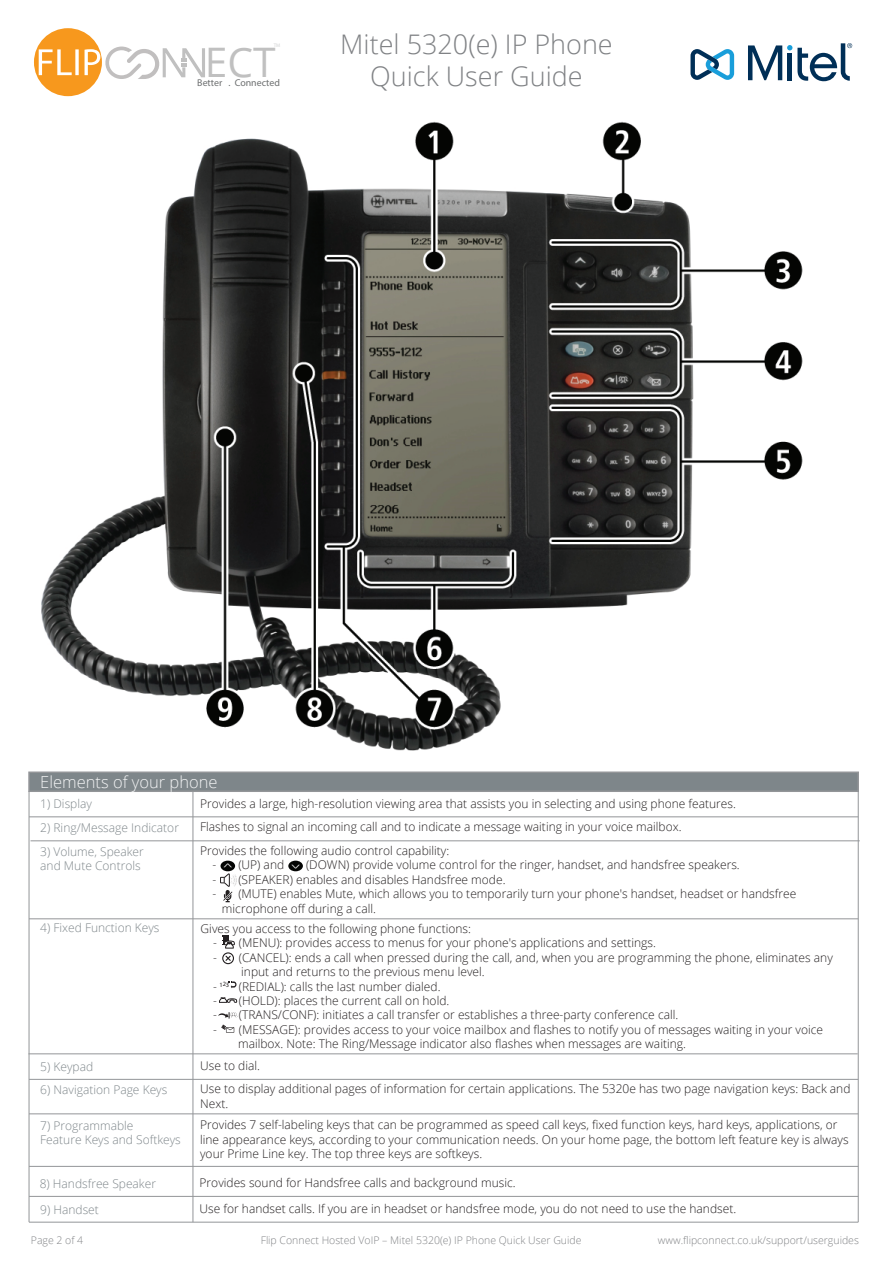
<style>
.page{position:relative;width:893px;height:1263px;background:#fff}
.page>*{position:absolute;margin:0;border:0;box-sizing:border-box;transform-origin:0 0}
.t1{font:40.65px "Open Sans";color:#c0c0c0}
.t2{font:300 27px "Open Sans";color:#808285}
.t3{font:300 16.5px "Open Sans";color:#f2f3f4}
.t4{font:15.3px "Myriad Pro";color:#fff;scale:.53 1}
.t5{font:300 12px/14.4px "Open Sans";color:#231f20}
.t6{font:300 12px/14.4px "Open Sans";color:#7e868a}
.t7{font:300 10.5px "Open Sans";color:#808285}
.t8{font:9.9px "Myriad Pro";color:#6d6f70}
.t9{font:6.45px "Myriad Pro";color:#231f20}
.t10{font:5.1px "Myriad Pro";color:#d1d2d3}
</style>
<div class="page">
<img style="left:41px;top:92px;width:762px;height:659px">
<div style="left:28px;top:771px;width:831px;height:21px;background:#7e868a;border:2px solid #939598"></div>
<div style="left:221px;top:861px;width:14px;height:10px;background:#040504;border-radius:50%"></div>
<div style="left:288px;top:861px;width:15px;height:10px;background:#040504;border-radius:50%"></div>
<svg style="left:220px;top:873px;width:17px;height:29px"></svg>
<hr style="left:29px;top:791px;width:1px;height:431px;background:#939598">
<hr style="left:29px;top:1222px;width:829px;height:1px;background:#939598">
<hr style="left:858px;top:791px;width:1px;height:431px;background:#939598">
<hr style="left:29px;top:816px;width:829px;height:1px;background:#939598">
<hr style="left:31px;top:840px;width:829px;height:1px;background:#939598">
<hr style="left:29px;top:918px;width:829px;height:1px;background:#939598">
<hr style="left:29px;top:1053px;width:829px;height:1px;background:#939598">
<hr style="left:193px;top:791px;width:1px;height:431px;background:#939598">
<hr style="left:29px;top:1079px;width:829px;height:1px;background:#939598">
<hr style="left:29px;top:1166px;width:829px;height:1px;background:#939598">
<hr style="left:29px;top:1196px;width:829px;height:1px;background:#939598">
<svg style="left:228px;top:981px;width:9px;height:7px"></svg>
<div style="left:222px;top:936px;width:6px;height:9px;background:#231f20"></div>
<svg style="left:222px;top:937px;width:13px;height:27px"></svg>
<svg style="left:218px;top:997px;width:19px;height:21px"></svg>
<svg style="left:221px;top:1024px;width:13px;height:9px"></svg>
<img style="left:34px;top:28px;width:68px;height:68px;border-radius:34px">
<img style="left:39px;top:49px;width:61px;height:26px">
<svg style="left:105px;top:47px;width:100px;height:32px"></svg>
<svg style="left:690px;top:49px;width:44px;height:31px"></svg>
<svg style="left:748px;top:43px;width:104px;height:38px"></svg>
<hr style="left:29px;top:1113px;width:829px;height:1px;background:#939598">
<p class="t10" style="left:274px;top:42px;width:8px">TM</p>
<h1 class="t1" style="left:205px;top:35px;width:72px">ECT</h1>
<p class="t8" style="left:197px;top:77px;width:84px">Better . Connected</p>
<h2 class="t2" style="left:340px;top:26px;width:274px">Mitel 5320(e) IP Phone</h2>
<h2 class="t2" style="left:370px;top:58px;width:214px">Quick User Guide</h2>
<h3 class="t3" style="left:40px;top:770px;width:179px">Elements of your phone</h3>
<p class="t6" style="left:40px;top:796px;width:53px">1) Display</p>
<p class="t5" style="left:200px;top:796px;width:537px">Provides a large, high-resolution viewing area that assists you in selecting and using phone features.</p>
<p class="t6" style="left:40px;top:820px;width:140px">2) Ring/Message Indicator</p>
<p class="t5" style="left:200px;top:819px;width:483px">Flashes to signal an incoming call and to indicate a message waiting in your voice mailbox.</p>
<p class="t6" style="left:40px;top:844px;width:105px">3) Volume, Speaker and Mute Controls</p>
<p class="t5" style="left:200px;top:843px;width:251px">Provides the following audio control capability:</p>
<p class="t5" style="left:213px;top:857px;width:73px">- (UP) and</p>
<p class="t5" style="left:306px;top:857px;width:435px">(DOWN) provide volume control for the ringer, handset, and handsfree speakers.</p>
<p class="t5" style="left:213px;top:872px;width:294px">- (SPEAKER) enables and disables Handsfree mode.</p>
<p class="t5" style="left:222px;top:886px;width:576px;text-indent:-9px">- (MUTE) enables Mute, which allows you to temporarily turn your phone's handset, headset or handsfree microphone off during a call.</p>
<p class="t4" style="left:238px;top:863px;width:11px;rotate:90deg">&lt;</p>
<p class="t4" style="left:285px;top:869px;width:11px;rotate:-90deg">&lt;</p>
<p class="t6" style="left:40px;top:920px;width:121px">4) Fixed Function Keys</p>
<p class="t5" style="left:201px;top:921px;width:272px">Gives you access to the following phone functions:</p>
<p class="t5" style="left:213px;top:935px;width:444px">- (MENU): provides access to menus for your phone's applications and settings.</p>
<p class="t5" style="left:241px;top:950px;width:593px;text-indent:-28px">- (CANCEL): ends a call when pressed during the call, and, when you are programming the phone, eliminates any input and returns to the previous menu level.</p>
<p class="t5" style="left:213px;top:979px;width:229px">- (REDIAL): calls the last number dialed.</p>
<p class="t5" style="left:213px;top:993px;width:238px">- (HOLD): places the current call on hold.</p>
<p class="t5" style="left:213px;top:1007px;width:467px">- (TRANS/CONF): initiates a call transfer or establishes a three-party conference call.</p>
<p class="t5" style="left:238px;top:1022px;width:587px;text-indent:-25px">- (MESSAGE): provides access to your voice mailbox and flashes to notify you of messages waiting in your voice mailbox. Note: The Ring/Message indicator also flashes when messages are waiting.</p>
<p class="t9" style="left:220px;top:981px;width:11px">1 32</p>
<p class="t6" style="left:40px;top:1059px;width:54px">5) Keypad</p>
<p class="t5" style="left:200px;top:1058px;width:61px">Use to dial.</p>
<p class="t6" style="left:40px;top:1082px;width:129px">6) Navigation Page Keys</p>
<p class="t5" style="left:200px;top:1081px;width:652px">Use to display additional pages of information for certain applications. The 5320e has two page navigation keys: Back and<br>Next.</p>
<p class="t6" style="left:40px;top:1118px;width:142px">7) Programmable<br>Feature Keys and Softkeys</p>
<p class="t5" style="left:200px;top:1117px;width:650px">Provides 7 self-labeling keys that can be programmed as speed call keys, fixed function keys, hard keys, applications, or line appearance keys, according to your communication needs. On your home page, the bottom left feature key is always your Prime Line key. The top three keys are softkeys.</p>
<p class="t6" style="left:40px;top:1176px;width:118px">8) Handsfree Speaker</p>
<p class="t5" style="left:200px;top:1175px;width:318px">Provides sound for Handsfree calls and background music.</p>
<p class="t6" style="left:40px;top:1202px;width:60px">9) Handset</p>
<p class="t5" style="left:200px;top:1201px;width:538px">Use for handset calls. If you are in headset or handsfree mode, you do not need to use the handset.</p>
<p class="t7" style="left:31px;top:1233px;width:54px">Page 2 of 4</p>
<p class="t7" style="left:261px;top:1233px;width:322px">Flip Connect Hosted VoIP – Mitel 5320(e) IP Phone Quick User Guide</p>
<p class="t7" style="left:658px;top:1233px;width:202px">www.flipconnect.co.uk/support/userguides</p>
</div>
